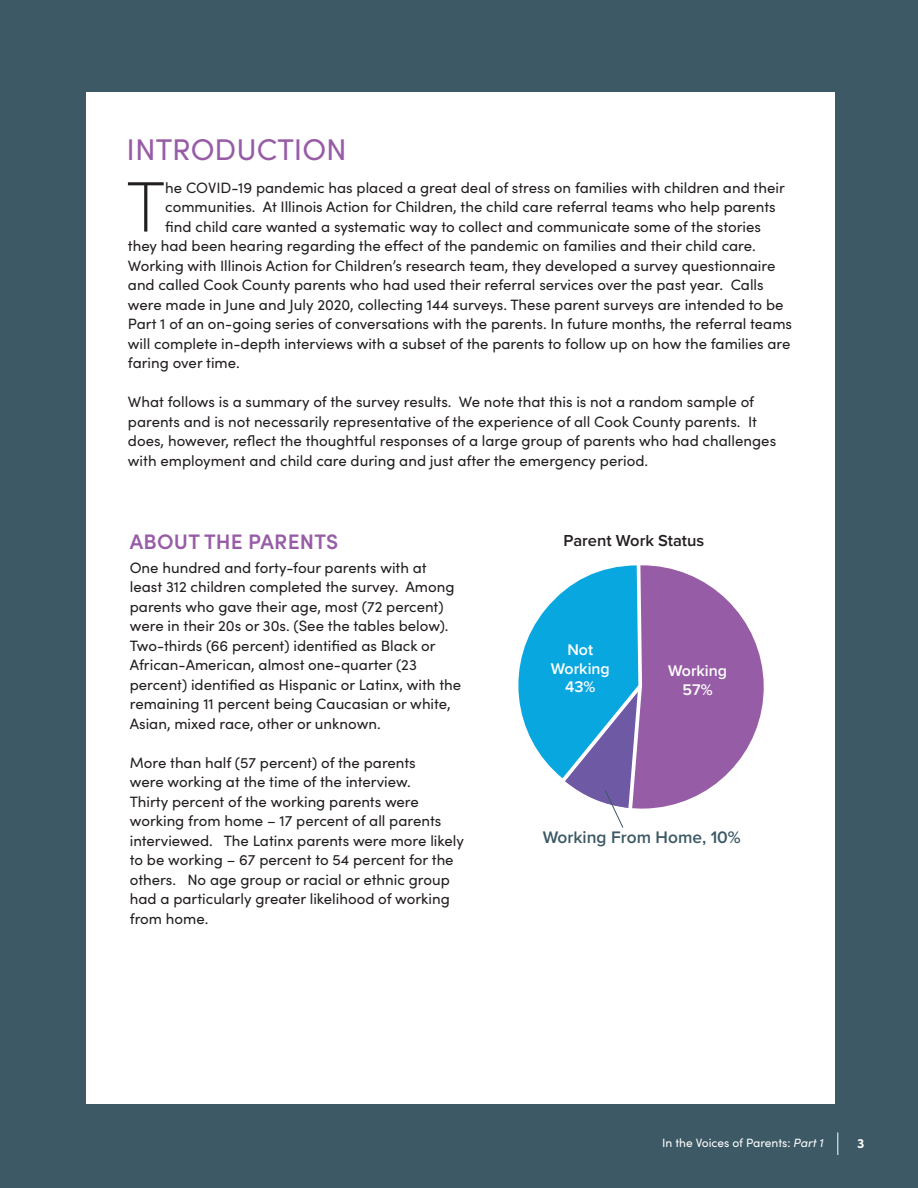
<style>
.page{position:relative;width:918px;height:1188px;background:#3d5965}
.page>*{position:absolute;margin:0;border:0;box-sizing:border-box;transform-origin:0 0}
.t1{font:200 71.55px "Sofia Pro";color:#231f20}
.t2{font:30px "Sofia Pro";color:#975ca6}
.t3{font:600 21px "Sofia Pro";letter-spacing:.01em;color:#975ca6}
.t4{font:600 17.25px "Proxima Nova";color:#3d5965}
.t5{font:600 16.5px "Proxima Nova";color:#231f20}
.t6{font:600 15.9px/18.6px "Proxima Nova";color:#fff;text-align:center}
.t7{font:15px/19.5px "Sofia Pro";color:#231f20}
.t8{font:700 13.5px "Sofia Pro";color:#fff}
.t9{font:12px "Sofia Pro";letter-spacing:-.005em;color:#fff}
.s1{font-style:italic}
</style>
<div class="page">
<div style="left:86px;top:93px;width:749px;height:1011px;background:#fff"></div>
<svg style="left:644px;top:565px;width:120px;height:244px;fill:#975ca6"></svg>
<svg style="left:837px;top:1132px;width:1px;height:23px"></svg>
<svg style="left:518px;top:565px;width:126px;height:263px"></svg>
<p class="t2" style="left:127px;top:128px;width:222px">INTRODUCTION</p>
<p class="t1" style="left:126px;top:155px;width:40px">T</p>
<p class="t7" style="left:165px;top:177px;width:621px">he COVID-19 pandemic has placed a great deal of stress on families with children and their</p>
<p class="t7" style="left:165px;top:196px;width:612px">communities. At Illinois Action for Children, the child care referral teams who help parents</p>
<p class="t7" style="left:165px;top:216px;width:597px">find child care wanted a systematic way to collect and communicate some of the stories</p>
<p class="t7" style="left:128px;top:235px;width:629px">they had been hearing regarding the effect of the pandemic on families and their child care.</p>
<p class="t7" style="left:128px;top:255px;width:649px">Working with Illinois Action for Children’s research team, they developed a survey questionnaire</p>
<p class="t7" style="left:128px;top:274px;width:637px">and called Cook County parents who had used their referral services over the past year. Calls</p>
<p class="t7" style="left:128px;top:294px;width:657px">were made in June and July 2020, collecting 144 surveys. These parent surveys are intended to be</p>
<p class="t7" style="left:128px;top:313px;width:666px">Part 1 of an on-going series of conversations with the parents. In future months, the referral teams</p>
<p class="t7" style="left:128px;top:333px;width:664px">will complete in-depth interviews with a subset of the parents to follow up on how the families are</p>
<p class="t7" style="left:128px;top:352px;width:113px">faring over time.</p>
<p class="t7" style="left:128px;top:391px;width:650px">What follows is a summary of the survey results. We note that this is not a random sample of parents and is not necessarily representative of the experience of all Cook County parents. It does, however, reflect the thoughtful responses of a large group of parents who had challenges with employment and child care during and just after the emergency period.</p>
<p class="t3" style="left:130px;top:525px;width:210px">ABOUT THE PARENTS</p>
<p class="t7" style="left:130px;top:557px;width:333px">One hundred and forty-four parents with at least 312 children completed the survey. Among parents who gave their age, most (72 percent) were in their 20s or 30s. (See the tables below).<br>Two-thirds (66 percent) identified as Black or African-American, almost one-quarter (23 percent) identified as Hispanic or Latinx, with the remaining 11 percent being Caucasian or white, Asian, mixed race, other or unknown.</p>
<p class="t7" style="left:130px;top:752px;width:336px">More than half (57 percent) of the parents<br>were working at the time of the interview.<br>Thirty percent of the working parents were working from home – 17 percent of all parents interviewed. The Latinx parents were more likely to be working – 67 percent to 54 percent for the others. No age group or racial or ethnic group had a particularly greater likelihood of working from home.</p>
<p class="t5" style="left:564px;top:528px;width:142px">Parent Work Status</p>
<p class="t6" style="left:551px;top:640px;width:61px">Not<br>Working<br>43%</p>
<p class="t6" style="left:668px;top:661px;width:61px">Working<br>57%</p>
<p class="t4" style="left:543px;top:824px;width:200px">Working From Home, 10%</p>
<p class="t9" style="left:662px;top:1134px;width:163px">In the Voices of Parents: <span class="s1">Part 1</span></p>
<p class="t8" style="left:857px;top:1133px;width:9px">3</p>
</div>
